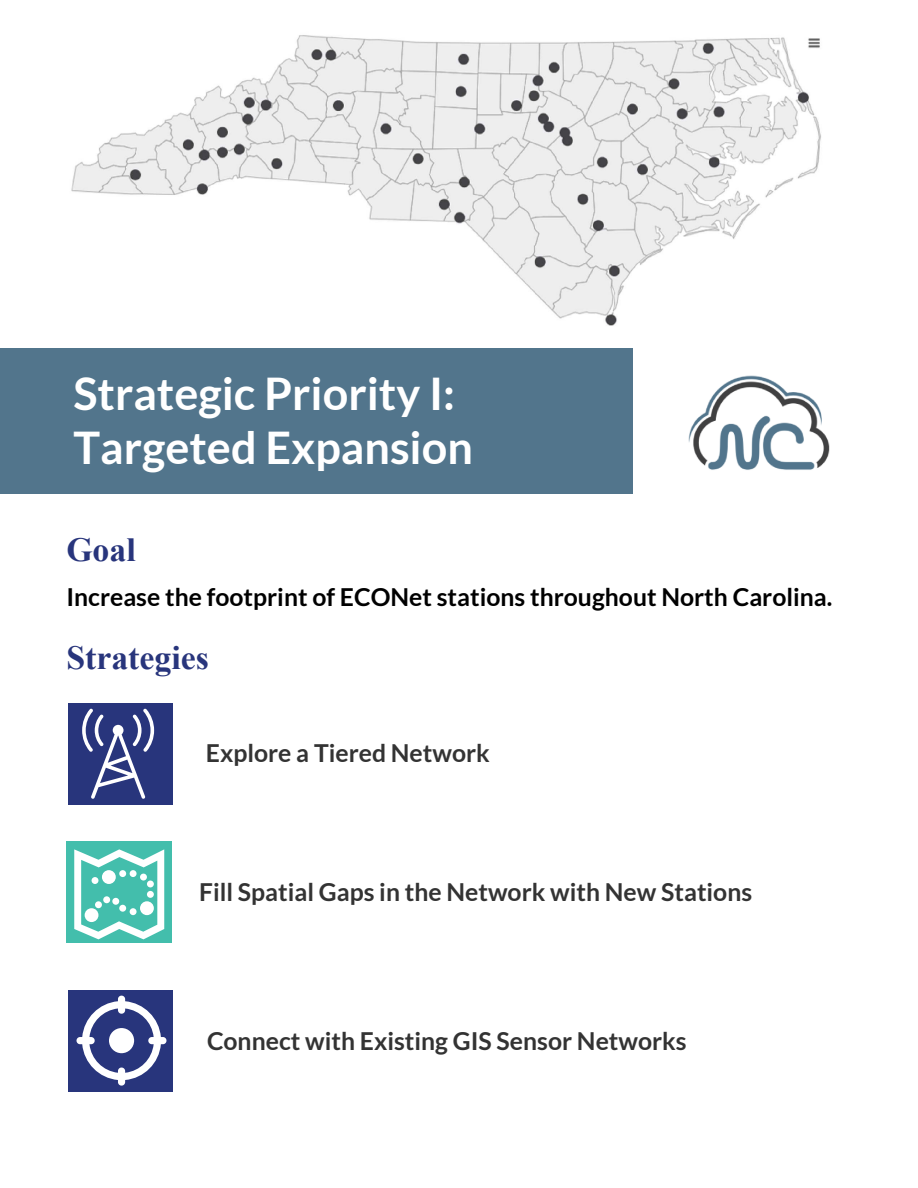
<style>
.page{position:relative;width:918px;height:1188px;background:#fff}
.page>*{position:absolute;margin:0;border:0;box-sizing:border-box;transform-origin:0 0}
.t1{font:700 45px/54px "Lato";color:#fff}
.t2{font:700 33.75px "Times New Roman";color:#28357c}
.t3{font:700 24.75px "Lato";color:#333}
.t4{font:700 24.75px "Lato";color:#000}
</style>
<div class="page">
<img style="left:71px;top:35px;width:750px;height:291px">
<div style="left:66px;top:842px;width:106px;height:101px;background:#43beac"></div>
<div style="left:69px;top:703px;width:104px;height:101px;background:#28357c"></div>
<div style="left:69px;top:990px;width:104px;height:101px;background:#28357c"></div>
<div style="left:0;top:349px;width:632px;height:145px;background:#52758c"></div>
<img style="left:688px;top:375px;width:142px;height:95px">
<svg style="left:76px;top:996px;width:90px;height:90px"></svg>
<svg style="left:74px;top:849px;width:90px;height:90px"></svg>
<svg style="left:82px;top:709px;width:72px;height:90px"></svg>
<h1 class="t1" style="left:73px;top:365px;width:401px">Strategic Priority I:<br>Targeted Expansion</h1>
<h2 class="t2" style="left:66px;top:527px;width:71px">Goal</h2>
<p class="t4" style="left:66px;top:583px;width:768px">Increase the footprint of ECONet stations throughout North Carolina.</p>
<h2 class="t2" style="left:66px;top:635px;width:144px">Strategies</h2>
<p class="t3" style="left:206px;top:738px;width:285px">Explore a Tiered Network</p>
<p class="t3" style="left:199px;top:878px;width:555px">Fill Spatial Gaps in the Network with New Stations</p>
<p class="t3" style="left:207px;top:1026px;width:481px">Connect with Existing GIS Sensor Networks</p>
</div>
